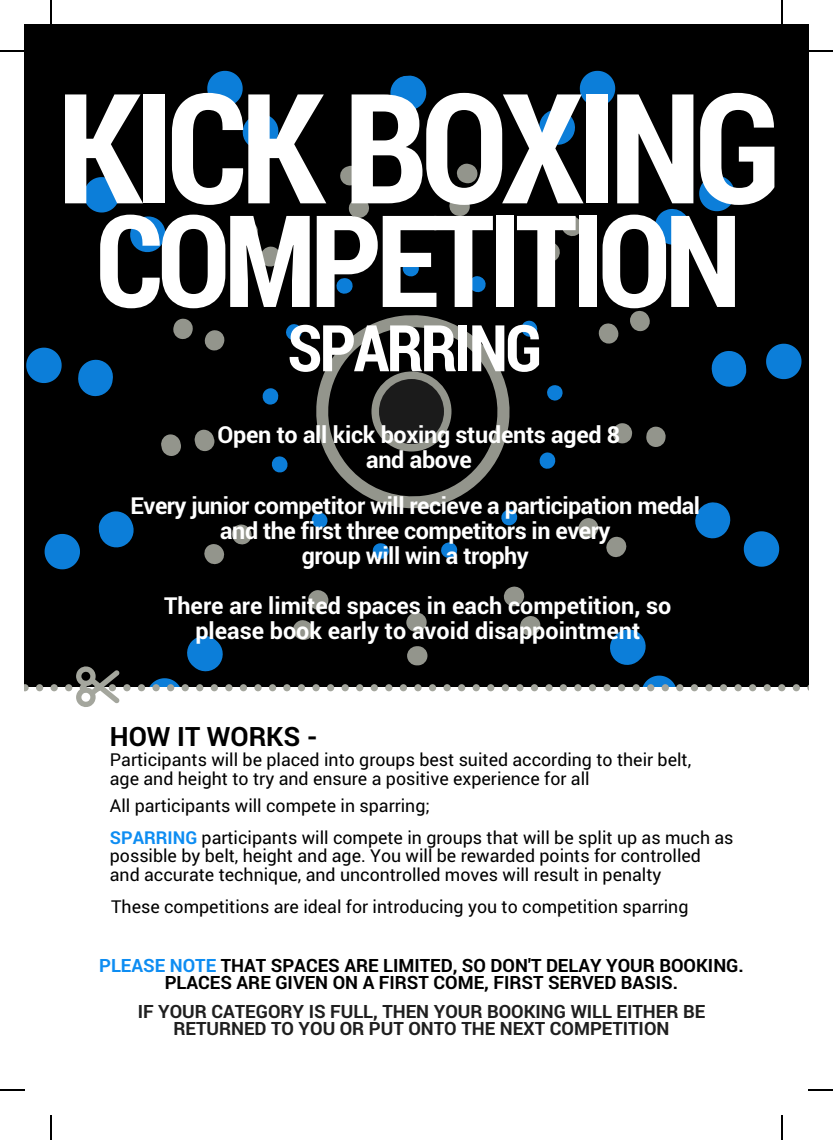
<style>
.page{position:relative;width:833px;height:1141px;background:#fff}
.page>*{position:absolute;margin:0;border:0;box-sizing:border-box;transform-origin:0 0}
.t1{font:700 153.12px "Roboto Condensed";letter-spacing:-.05em;color:#fff}
.t2{font:700 128.1px "Roboto Condensed";letter-spacing:-.05em;color:#fff}
.t3{font:700 64.4px "Roboto Condensed";letter-spacing:-.04em;color:#fff}
.t4{font:700 26.6px "Roboto";color:#000}
.t5{font:700 23.45px/24.8px "Roboto";letter-spacing:-.01em;color:#fff;text-align:center}
.t6{font:700 18.38px/17px "Roboto";color:#000;text-align:center}
.t7{font:700 18.38px/17px "Roboto";color:#1f1f1f;text-align:center}
.t8{font:17.85px/18.4px "Roboto";color:#000}
.s1{font-weight:700;color:#0e8df2}
.s2{color:#0e8df2}
</style>
<div class="page">
<div style="left:25px;top:25px;width:783px;height:1090px;background:#000"></div>
<svg style="left:42px;top:70px;width:745px;height:617px"></svg>
<svg style="left:164px;top:165px;width:493px;height:495px"></svg>
<svg style="left:246px;top:242px;width:337px;height:339px"></svg>
<svg style="left:300px;top:302px;width:225px;height:219px"></svg>
<svg style="left:371px;top:371px;width:80px;height:80px"></svg>
<svg style="left:699px;top:176px;width:36px;height:35px"></svg>
<svg style="left:744px;top:531px;width:35px;height:36px"></svg>
<svg style="left:641px;top:676px;width:36px;height:11px"></svg>
<svg style="left:766px;top:344px;width:36px;height:35px"></svg>
<svg style="left:147px;top:678px;width:35px;height:9px"></svg>
<svg style="left:26px;top:348px;width:36px;height:35px"></svg>
<svg style="left:84px;top:177px;width:35px;height:36px"></svg>
<svg style="left:580px;top:71px;width:35px;height:35px"></svg>
<svg style="left:207px;top:71px;width:36px;height:35px"></svg>
<svg style="left:45px;top:534px;width:35px;height:35px"></svg>
<div style="left:25px;top:687px;width:783px;height:428px;background:#fff"></div>
<svg style="left:76px;top:666px;width:43px;height:41px"></svg>
<div style="left:80px;top:684px;width:7px;height:7px;background:#a4a69d;border-radius:50%"></div>
<div style="left:94px;top:684px;width:7px;height:7px;background:#a4a69d;border-radius:50%"></div>
<div style="left:65px;top:684px;width:7px;height:7px;background:#a4a69d;border-radius:50%"></div>
<div style="left:123px;top:684px;width:8px;height:7px;background:#a4a69d;border-radius:50%"></div>
<div style="left:138px;top:684px;width:7px;height:7px;background:#a4a69d;border-radius:50%"></div>
<svg style="left:25px;top:684px;width:4px;height:7px"></svg>
<div style="left:36px;top:684px;width:7px;height:7px;background:#a4a69d;border-radius:50%"></div>
<div style="left:51px;top:684px;width:7px;height:7px;background:#a4a69d;border-radius:50%"></div>
<div style="left:109px;top:684px;width:7px;height:7px;background:#a4a69d;border-radius:50%"></div>
<div style="left:225px;top:684px;width:8px;height:7px;background:#a4a69d;border-radius:50%"></div>
<div style="left:240px;top:684px;width:7px;height:7px;background:#a4a69d;border-radius:50%"></div>
<div style="left:254px;top:684px;width:8px;height:7px;background:#a4a69d;border-radius:50%"></div>
<div style="left:269px;top:684px;width:7px;height:7px;background:#a4a69d;border-radius:50%"></div>
<div style="left:211px;top:684px;width:7px;height:7px;background:#a4a69d;border-radius:50%"></div>
<div style="left:167px;top:684px;width:7px;height:7px;background:#a4a69d;border-radius:50%"></div>
<div style="left:182px;top:684px;width:7px;height:7px;background:#a4a69d;border-radius:50%"></div>
<div style="left:152px;top:684px;width:8px;height:7px;background:#a4a69d;border-radius:50%"></div>
<div style="left:196px;top:684px;width:7px;height:7px;background:#a4a69d;border-radius:50%"></div>
<div style="left:356px;top:684px;width:7px;height:7px;background:#a4a69d;border-radius:50%"></div>
<div style="left:371px;top:684px;width:7px;height:7px;background:#a4a69d;border-radius:50%"></div>
<div style="left:342px;top:684px;width:7px;height:7px;background:#a4a69d;border-radius:50%"></div>
<div style="left:400px;top:684px;width:7px;height:7px;background:#a4a69d;border-radius:50%"></div>
<svg style="left:283px;top:684px;width:8px;height:7px"></svg>
<div style="left:414px;top:684px;width:8px;height:7px;background:#a4a69d;border-radius:50%"></div>
<div style="left:298px;top:684px;width:7px;height:7px;background:#a4a69d;border-radius:50%"></div>
<div style="left:312px;top:684px;width:8px;height:7px;background:#a4a69d;border-radius:50%"></div>
<div style="left:327px;top:684px;width:7px;height:7px;background:#a4a69d;border-radius:50%"></div>
<div style="left:385px;top:684px;width:7px;height:7px;background:#a4a69d;border-radius:50%"></div>
<div style="left:502px;top:684px;width:7px;height:7px;background:#a4a69d;border-radius:50%"></div>
<div style="left:516px;top:684px;width:8px;height:7px;background:#a4a69d;border-radius:50%"></div>
<div style="left:531px;top:684px;width:7px;height:7px;background:#a4a69d;border-radius:50%"></div>
<div style="left:545px;top:684px;width:8px;height:7px;background:#a4a69d;border-radius:50%"></div>
<div style="left:487px;top:684px;width:7px;height:7px;background:#a4a69d;border-radius:50%"></div>
<div style="left:443px;top:684px;width:8px;height:7px;background:#a4a69d;border-radius:50%"></div>
<div style="left:458px;top:684px;width:7px;height:7px;background:#a4a69d;border-radius:50%"></div>
<div style="left:429px;top:684px;width:7px;height:7px;background:#a4a69d;border-radius:50%"></div>
<div style="left:473px;top:684px;width:7px;height:7px;background:#a4a69d;border-radius:50%"></div>
<div style="left:633px;top:684px;width:7px;height:7px;background:#a4a69d;border-radius:50%"></div>
<div style="left:647px;top:684px;width:7px;height:7px;background:#a4a69d;border-radius:50%"></div>
<div style="left:618px;top:684px;width:7px;height:7px;background:#a4a69d;border-radius:50%"></div>
<div style="left:676px;top:684px;width:7px;height:7px;background:#a4a69d;border-radius:50%"></div>
<svg style="left:560px;top:684px;width:7px;height:7px"></svg>
<div style="left:691px;top:684px;width:7px;height:7px;background:#a4a69d;border-radius:50%"></div>
<div style="left:574px;top:684px;width:8px;height:7px;background:#a4a69d;border-radius:50%"></div>
<div style="left:589px;top:684px;width:7px;height:7px;background:#a4a69d;border-radius:50%"></div>
<div style="left:603px;top:684px;width:8px;height:7px;background:#a4a69d;border-radius:50%"></div>
<div style="left:662px;top:684px;width:7px;height:7px;background:#a4a69d;border-radius:50%"></div>
<div style="left:778px;top:684px;width:7px;height:7px;background:#a4a69d;border-radius:50%"></div>
<div style="left:793px;top:684px;width:7px;height:7px;background:#a4a69d;border-radius:50%"></div>
<div style="left:764px;top:684px;width:7px;height:7px;background:#a4a69d;border-radius:50%"></div>
<div style="left:720px;top:684px;width:7px;height:7px;background:#a4a69d;border-radius:50%"></div>
<div style="left:734px;top:684px;width:8px;height:7px;background:#a4a69d;border-radius:50%"></div>
<div style="left:705px;top:684px;width:8px;height:7px;background:#a4a69d;border-radius:50%"></div>
<div style="left:749px;top:684px;width:7px;height:7px;background:#a4a69d;border-radius:50%"></div>
<svg style="left:50px;top:0;width:1px;height:25px"></svg>
<svg style="left:0;top:50px;width:25px;height:1px"></svg>
<svg style="left:782px;top:0;width:1px;height:25px"></svg>
<svg style="left:808px;top:50px;width:25px;height:1px"></svg>
<svg style="left:782px;top:1115px;width:1px;height:25px"></svg>
<svg style="left:808px;top:1089px;width:25px;height:1px"></svg>
<svg style="left:50px;top:1115px;width:1px;height:25px"></svg>
<svg style="left:0;top:1089px;width:25px;height:1px"></svg>
<h1 class="t1" style="left:57px;top:43px;width:727px">KICK BOXING</h1>
<h2 class="t2" style="left:96px;top:173px;width:648px">COMPETITION</h2>
<h3 class="t3" style="left:287px;top:304px;width:257px">SPARRING</h3>
<h3 class="t5" style="left:218px;top:422px;width:404px">Open to all kick boxing students aged 8 and above</h3>
<h3 class="t5" style="left:131px;top:493px;width:571px">Every junior competitor will recieve a participation medal and the first three competitors in every<br>group will win a trophy</h3>
<h3 class="t5" style="left:164px;top:592px;width:509px">There are limited spaces in each competition, so please book early to avoid disappointment</h3>
<h3 class="t4" style="left:110px;top:718px;width:209px">HOW IT WORKS -</h3>
<p class="t8" style="left:110px;top:750px;width:583px">Participants will be placed into groups best suited according to their belt, age and height to try and ensure a positive experience for all</p>
<p class="t8" style="left:110px;top:790px;width:625px;line-height:31.5px">All participants will compete in sparring;<br><span class="s1">SPARRING</span> participants will compete in groups that will be split up as much as</p>
<p class="t8" style="left:110px;top:846px;width:593px">possible by belt, height and age. You will be rewarded points for controlled and accurate technique, and uncontrolled moves will result in penalty</p>
<p class="t8" style="left:111px;top:897px;width:579px">These competitions are ideal for introducing you to competition sparring</p>
<p class="t6" style="left:99px;top:956px;width:646px"><span class="s2">PLEASE NOTE</span> THAT SPACES ARE LIMITED, SO DON'T DELAY YOUR BOOKING.<br>PLACES ARE GIVEN ON A FIRST COME, FIRST SERVED BASIS.</p>
<p class="t7" style="left:138px;top:1002px;width:569px">IF YOUR CATEGORY IS FULL, THEN YOUR BOOKING WILL EITHER BE<br>RETURNED TO YOU OR PUT ONTO THE NEXT COMPETITION</p>
</div>
